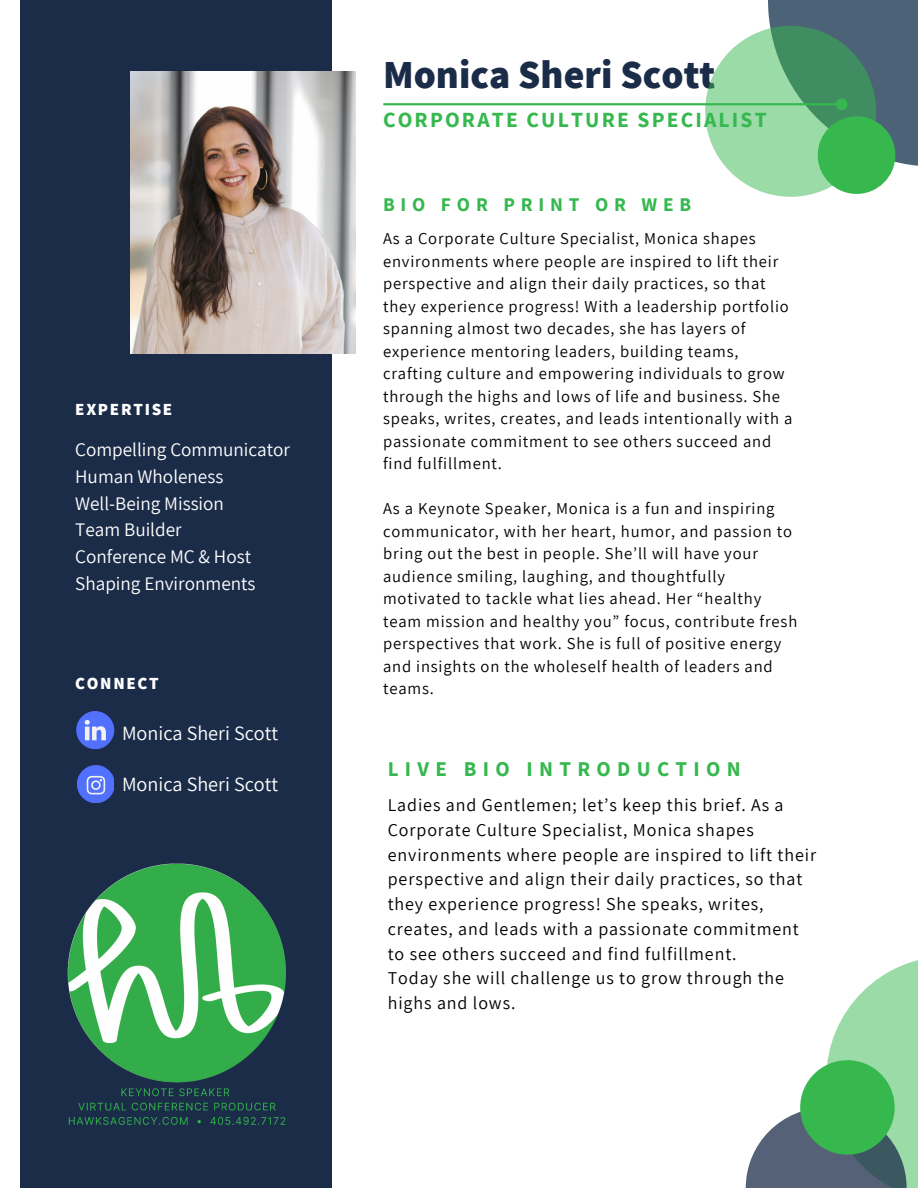
<style>
.page{position:relative;width:918px;height:1188px;background:#fff}
.page>*{position:absolute;margin:0;border:0;box-sizing:border-box;transform-origin:0 0}
.t1{font:800 39.6px "Assistant";color:#1b2c48}
.t2{font:700 21.6px "Source Sans Pro";letter-spacing:.1em;color:#36b84e}
.t3{font:700 21px "Source Sans Pro";letter-spacing:.3em;color:#36b84e}
.t4{font:20.25px "Assistant";color:#fff}
.t5{font:700 19.35px "Source Sans Pro";letter-spacing:.3em;color:#36b84e}
.t6{font:19.2px "Assistant";color:#fff}
.t7{font:18px/24.8px "Assistant";letter-spacing:.05em;color:#000}
.t8{font:800 16.95px "Assistant";letter-spacing:.1em;color:#fff}
.t9{font:16.65px/22.5px "Assistant";letter-spacing:.05em;color:#000}
</style>
<div class="page">
<div style="left:20px;top:0;width:311px;height:1188px;background:#1b2c48"></div>
<svg style="left:383px;top:0;width:535px;height:167px"></svg>
<svg style="left:705px;top:26px;width:171px;height:171px;background:#7cc18f"></svg>
<div style="left:818px;top:116px;width:77px;height:78px;background:#36b84e;border-radius:50%"></div>
<svg style="left:746px;top:960px;width:172px;height:228px"></svg>
<div style="left:800px;top:1060px;width:95px;height:95px;background:#36b84e;border-radius:50%"></div>
<img style="left:67px;top:839px;width:265px;height:309px">
<img style="left:131px;top:71px;width:225px;height:282px">
<img style="left:77px;top:712px;width:38px;height:38px">
<img style="left:77px;top:765px;width:37px;height:38px">
<p class="t8" style="left:75px;top:398px;width:99px">EXPERTISE</p>
<p class="t6" style="left:75px;top:437px;width:216px">Compelling Communicator</p>
<p class="t6" style="left:75px;top:463px;width:150px">Human Wholeness</p>
<p class="t6" style="left:75px;top:490px;width:150px">Well-Being Mission</p>
<p class="t6" style="left:75px;top:517px;width:108px">Team Builder</p>
<p class="t6" style="left:75px;top:543px;width:177px">Conference MC &amp; Host</p>
<p class="t6" style="left:75px;top:570px;width:182px">Shaping Environments</p>
<p class="t8" style="left:75px;top:672px;width:85px">CONNECT</p>
<p class="t4" style="left:122px;top:719px;width:158px">Monica Sheri Scott</p>
<p class="t4" style="left:122px;top:770px;width:158px">Monica Sheri Scott</p>
<p class="t1" style="left:383px;top:47px;width:334px">Monica Sheri Scott</p>
<p class="t2" style="left:383px;top:106px;width:385px">CORPORATE CULTURE SPECIALIST</p>
<p class="t5" style="left:383px;top:192px;width:310px">BIO FOR PRINT OR WEB</p>
<p class="t9" style="left:383px;top:227px;width:411px">As a Corporate Culture Specialist, Monica shapes environments where people are inspired to lift their perspective and align their daily practices, so that they experience progress! With a leadership portfolio spanning almost two decades, she has layers of experience mentoring leaders, building teams, crafting culture and empowering individuals to grow through the highs and lows of life and business. She speaks, writes, creates, and leads intentionally with a passionate commitment to see others succeed and find fulfillment.</p>
<p class="t9" style="left:383px;top:497px;width:416px">As a Keynote Speaker, Monica is a fun and inspiring communicator, with her heart, humor, and passion to bring out the best in people. She’ll will have your audience smiling, laughing, and thoughtfully motivated to tackle what lies ahead. Her “healthy team mission and healthy you” focus, contribute fresh perspectives that work. She is full of positive energy and insights on the wholeself health of leaders and teams.</p>
<p class="t3" style="left:388px;top:755px;width:355px">LIVE BIO INTRODUCTION</p>
<p class="t7" style="left:388px;top:792px;width:430px">Ladies and Gentlemen; let’s keep this brief. As a Corporate Culture Specialist, Monica shapes environments where people are inspired to lift their perspective and align their daily practices, so that they experience progress! She speaks, writes, creates, and leads with a passionate commitment to see others succeed and find fulfillment.</p>
<p class="t7" style="left:388px;top:965px;width:398px">Today she will challenge us to grow through the highs and lows.</p>
</div>
